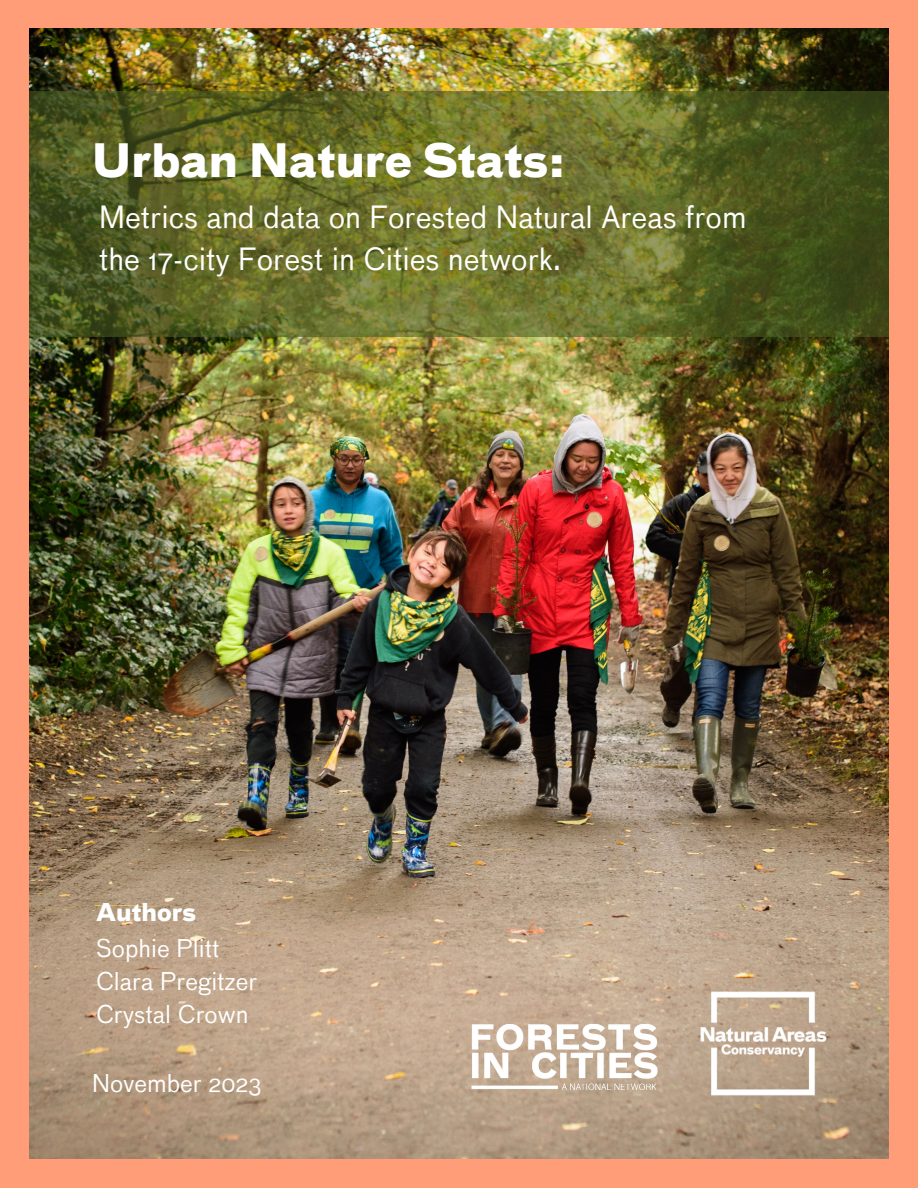
<style>
.page{position:relative;width:918px;height:1188px;background:#ff9d79}
.page>*{position:absolute;margin:0;border:0;box-sizing:border-box;transform-origin:0 0}
.t1{font:700 45px "Bau";color:#fff}
.t2{font:30px/41.7px "Bau";color:#fff}
.t3{font:24px "Bau";color:#fff}
.t4{font:700 24px "Bau";color:#fff}
</style>
<div class="page">
<img style="left:29px;top:29px;width:860px;height:1129px">
<img style="left:459px;top:1006px;width:210px;height:101px">
<img style="left:700px;top:980px;width:126px;height:126px">
<svg style="left:29px;top:92px;width:860px;height:245px;background:#5e6626"></svg>
<p class="t1" style="left:92px;top:129px;width:475px">Urban Nature Stats:</p>
<p class="t2" style="left:99px;top:195px;width:649px">Metrics and data on Forested Natural Areas from the 17-city Forest in Cities network.</p>
<p class="t4" style="left:96px;top:895px;width:101px">Authors</p>
<p class="t3" style="left:96px;top:932px;width:125px">Sophie Plitt</p>
<p class="t3" style="left:96px;top:964px;width:163px">Clara Pregitzer</p>
<p class="t3" style="left:96px;top:997px;width:154px">Crystal Crown</p>
<h1 class="t3" style="left:92px;top:1066px;width:171px">November 2023</h1>
</div>
